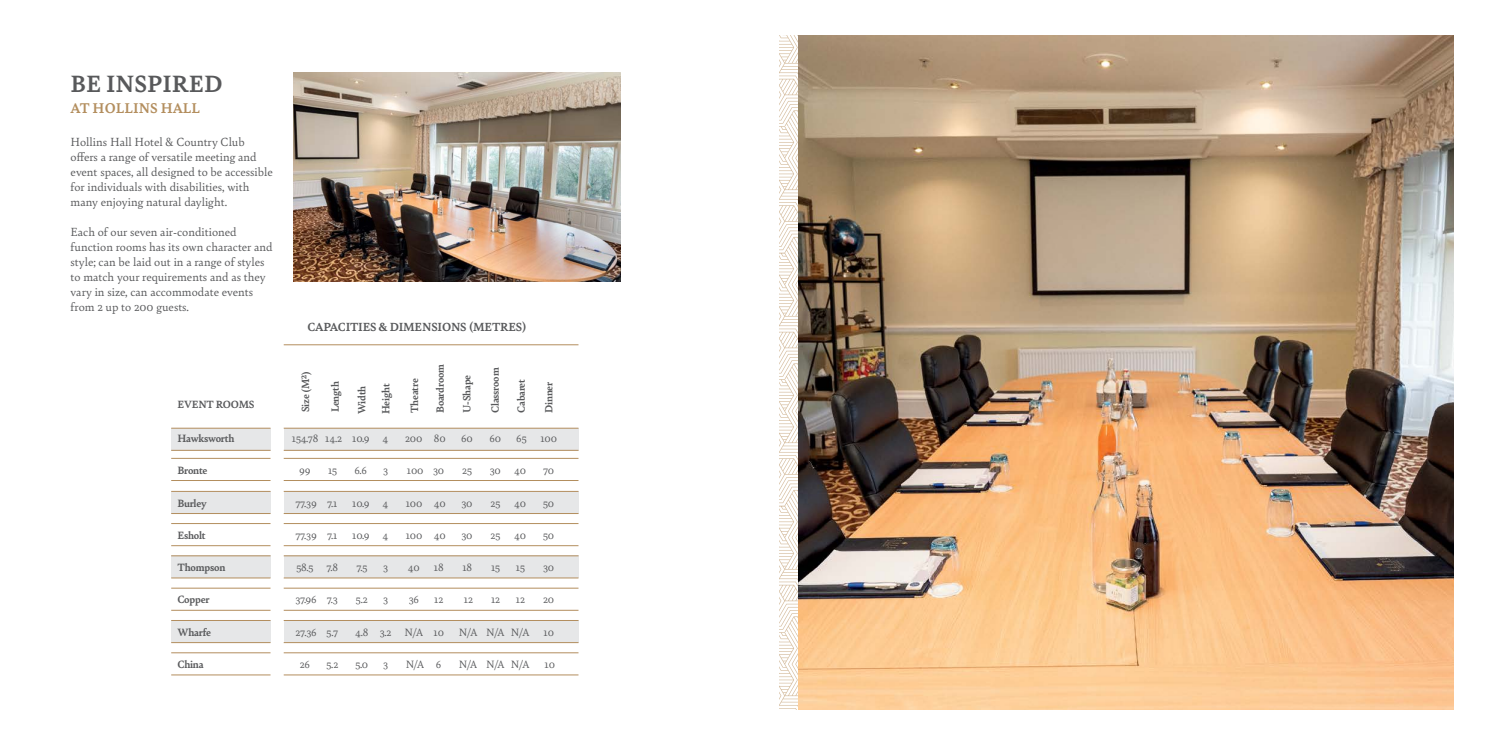
<style>
.page{position:relative;width:1489px;height:745px;background:#fff}
.page>*{position:absolute;margin:0;border:0;box-sizing:border-box;transform-origin:0 0}
.t1{font:700 25px "Bely";color:#58595b}
.t2{font:700 15px "Bely";color:#b38e5e}
.t3{font:12.5px/15px "Bely";color:#58595b}
.t4{font:700 12.5px "Bely";letter-spacing:-.015em;color:#58595b}
.t5{font:11.25px "Bely";color:#58595b}
.t6{font:700 11.25px "Bely";letter-spacing:-.015em;color:#58595b}
.t7{font:700 11.12px/24px "Bely";letter-spacing:-.015em;color:#58595b}
</style>
<div class="page">
<img style="left:797px;top:35px;width:656px;height:674px">
<div style="left:171px;top:491px;width:99px;height:22px;background:#e6e7e8"></div>
<div style="left:284px;top:491px;width:294px;height:22px;background:#e6e7e8"></div>
<hr style="left:171px;top:490px;width:99px;height:1px;background:#b38e5e">
<hr style="left:171px;top:513px;width:99px;height:1px;background:#b38e5e">
<hr style="left:284px;top:490px;width:294px;height:1px;background:#b38e5e">
<hr style="left:284px;top:513px;width:294px;height:1px;background:#b38e5e">
<div style="left:171px;top:555px;width:99px;height:22px;background:#e6e7e8"></div>
<div style="left:284px;top:555px;width:294px;height:22px;background:#e6e7e8"></div>
<hr style="left:171px;top:555px;width:99px;height:1px;background:#b38e5e">
<hr style="left:171px;top:577px;width:99px;height:1px;background:#b38e5e">
<div style="left:171px;top:620px;width:99px;height:22px;background:#e6e7e8"></div>
<hr style="left:171px;top:619px;width:99px;height:1px;background:#b38e5e">
<hr style="left:171px;top:641px;width:99px;height:1px;background:#b38e5e">
<hr style="left:284px;top:555px;width:294px;height:1px;background:#b38e5e">
<hr style="left:284px;top:577px;width:294px;height:1px;background:#b38e5e">
<div style="left:284px;top:620px;width:294px;height:22px;background:#e6e7e8"></div>
<hr style="left:284px;top:619px;width:294px;height:1px;background:#b38e5e">
<hr style="left:284px;top:642px;width:294px;height:1px;background:#b38e5e">
<svg style="left:780px;top:35px;width:17px;height:674px"></svg>
<div style="left:171px;top:428px;width:99px;height:22px;background:#e6e7e8"></div>
<div style="left:284px;top:428px;width:294px;height:22px;background:#e6e7e8"></div>
<hr style="left:171px;top:427px;width:99px;height:1px;background:#b38e5e">
<hr style="left:171px;top:449px;width:99px;height:1px;background:#b38e5e">
<hr style="left:284px;top:427px;width:294px;height:1px;background:#b38e5e">
<hr style="left:284px;top:449px;width:294px;height:1px;background:#b38e5e">
<hr style="left:171px;top:457px;width:99px;height:1px;background:#b38e5e">
<hr style="left:171px;top:480px;width:99px;height:1px;background:#b38e5e">
<hr style="left:284px;top:458px;width:294px;height:1px;background:#b38e5e">
<hr style="left:284px;top:480px;width:294px;height:1px;background:#b38e5e">
<hr style="left:171px;top:523px;width:99px;height:1px;background:#b38e5e">
<hr style="left:171px;top:545px;width:99px;height:1px;background:#b38e5e">
<hr style="left:284px;top:523px;width:294px;height:1px;background:#b38e5e">
<hr style="left:284px;top:545px;width:294px;height:1px;background:#b38e5e">
<hr style="left:171px;top:587px;width:99px;height:1px;background:#b38e5e">
<hr style="left:171px;top:609px;width:99px;height:1px;background:#b38e5e">
<hr style="left:171px;top:652px;width:99px;height:1px;background:#b38e5e">
<hr style="left:171px;top:674px;width:99px;height:1px;background:#b38e5e">
<hr style="left:284px;top:587px;width:294px;height:1px;background:#b38e5e">
<hr style="left:284px;top:609px;width:294px;height:1px;background:#b38e5e">
<hr style="left:284px;top:652px;width:294px;height:1px;background:#b38e5e">
<hr style="left:284px;top:674px;width:294px;height:1px;background:#b38e5e">
<hr style="left:284px;top:344px;width:294px;height:1px;background:#b38e5e">
<img style="left:293px;top:72px;width:327px;height:209px">
<h1 class="t1" style="left:71px;top:66px;width:153px">BE INSPIRED</h1>
<p class="t2" style="left:71px;top:97px;width:131px">AT HOLLINS HALL</p>
<p class="t3" style="left:71px;top:133px;width:204px">Hollins Hall Hotel &amp; Country Club offers a range of versatile meeting and event spaces, all designed to be accessible for individuals with disabilities, with many enjoying natural daylight.</p>
<p class="t3" style="left:71px;top:223px;width:204px">Each of our seven air-conditioned function rooms has its own character and style; can be laid out in a range of styles to match your requirements and as they vary in size, can accommodate events from 2 up to 200 guests.</p>
<p class="t7" style="left:177px;top:391px;width:79px">EVENT ROOMS</p>
<p class="t4" style="left:307px;top:317px;width:221px">CAPACITIES &amp; DIMENSIONS (METRES)</p>
<p class="t7" style="left:293px;top:412px;width:43px;rotate:-90deg">Size (M2)</p>
<p class="t7" style="left:322px;top:412px;width:33px;rotate:-90deg">Length</p>
<p class="t7" style="left:349px;top:414px;width:32px;rotate:-90deg">Width<br>Height</p>
<p class="t7" style="left:402px;top:412px;width:36px;rotate:-90deg">Theatre</p>
<p class="t7" style="left:427px;top:412px;width:50px;rotate:-90deg">Boardroom</p>
<p class="t7" style="left:454px;top:412px;width:39px;rotate:-90deg">U-Shape</p>
<p class="t7" style="left:482px;top:412px;width:47px;rotate:-90deg">Classroom</p>
<p class="t7" style="left:508px;top:412px;width:35px;rotate:-90deg">Cabaret</p>
<p class="t7" style="left:536px;top:412px;width:32px;rotate:-90deg">Dinner</p>
<p class="t6" style="left:177px;top:430px;width:59px">Hawksworth</p>
<p class="t5" style="left:291px;top:430px;width:98px">154.78 14.2 10.9 4</p>
<p class="t5" style="left:405px;top:430px;width:42px">200 80</p>
<p class="t5" style="left:461px;top:430px;width:13px">60</p>
<p class="t5" style="left:489px;top:430px;width:13px">60</p>
<p class="t5" style="left:516px;top:430px;width:42px">65 100</p>
<p class="t6" style="left:177px;top:462px;width:32px">Bronte</p>
<p class="t5" style="left:299px;top:462px;width:13px">99</p>
<p class="t5" style="left:327px;top:462px;width:11px">15</p>
<p class="t5" style="left:354px;top:462px;width:14px">6.6</p>
<p class="t5" style="left:383px;top:462px;width:6px">3</p>
<p class="t5" style="left:406px;top:462px;width:39px">100 30</p>
<p class="t5" style="left:462px;top:462px;width:11px">25</p>
<p class="t5" style="left:490px;top:462px;width:38px">30 40</p>
<p class="t5" style="left:543px;top:462px;width:13px">70</p>
<p class="t6" style="left:177px;top:494px;width:31px">Burley</p>
<p class="t5" style="left:295px;top:494px;width:44px">77.39 7.1</p>
<p class="t5" style="left:352px;top:494px;width:38px">10.9 4</p>
<p class="t5" style="left:405px;top:494px;width:42px">100 40</p>
<p class="t5" style="left:461px;top:494px;width:13px">30</p>
<p class="t5" style="left:490px;top:494px;width:37px">25 40</p>
<p class="t5" style="left:543px;top:494px;width:13px">50</p>
<p class="t6" style="left:177px;top:526px;width:30px">Esholt</p>
<p class="t5" style="left:295px;top:526px;width:44px">77.39 7.1</p>
<p class="t5" style="left:352px;top:526px;width:38px">10.9 4</p>
<p class="t5" style="left:405px;top:526px;width:42px">100 40</p>
<p class="t5" style="left:461px;top:526px;width:13px">30</p>
<p class="t5" style="left:490px;top:526px;width:37px">25 40</p>
<p class="t5" style="left:543px;top:526px;width:13px">50</p>
<p class="t6" style="left:177px;top:559px;width:49px">Thompson</p>
<p class="t5" style="left:296px;top:559px;width:43px">58.5 7.8</p>
<p class="t5" style="left:356px;top:559px;width:12px">7.5</p>
<p class="t5" style="left:383px;top:559px;width:6px">3</p>
<p class="t5" style="left:408px;top:559px;width:37px">40 18</p>
<p class="t5" style="left:462px;top:559px;width:12px">18</p>
<p class="t5" style="left:490px;top:559px;width:11px">15</p>
<p class="t5" style="left:515px;top:559px;width:11px">15</p>
<p class="t5" style="left:543px;top:559px;width:13px">30</p>
<p class="t6" style="left:177px;top:591px;width:34px">Copper</p>
<p class="t5" style="left:295px;top:591px;width:44px">37.96 7.3</p>
<p class="t5" style="left:356px;top:591px;width:13px">5.2</p>
<p class="t5" style="left:383px;top:591px;width:6px">3</p>
<p class="t5" style="left:409px;top:591px;width:12px">36</p>
<p class="t5" style="left:434px;top:591px;width:11px">12</p>
<p class="t5" style="left:463px;top:591px;width:11px">12</p>
<p class="t5" style="left:490px;top:591px;width:11px">12</p>
<p class="t5" style="left:515px;top:591px;width:11px">12</p>
<p class="t5" style="left:543px;top:591px;width:13px">20</p>
<p class="t6" style="left:177px;top:623px;width:35px">Wharfe</p>
<p class="t5" style="left:295px;top:623px;width:44px">27.36 5.7</p>
<p class="t5" style="left:355px;top:623px;width:90px">4.8 3.2 N/A 10</p>
<p class="t5" style="left:459px;top:623px;width:97px">N/A N/A N/A 10</p>
<p class="t6" style="left:177px;top:655px;width:28px">China</p>
<p class="t5" style="left:300px;top:655px;width:12px">26</p>
<p class="t5" style="left:326px;top:655px;width:13px">5.2</p>
<p class="t5" style="left:355px;top:655px;width:14px">5.0</p>
<p class="t5" style="left:383px;top:655px;width:6px">3</p>
<p class="t5" style="left:405px;top:655px;width:37px">N/A 6</p>
<p class="t5" style="left:459px;top:655px;width:72px">N/A N/A N/A</p>
<p class="t5" style="left:544px;top:655px;width:12px">10</p>
</div>
